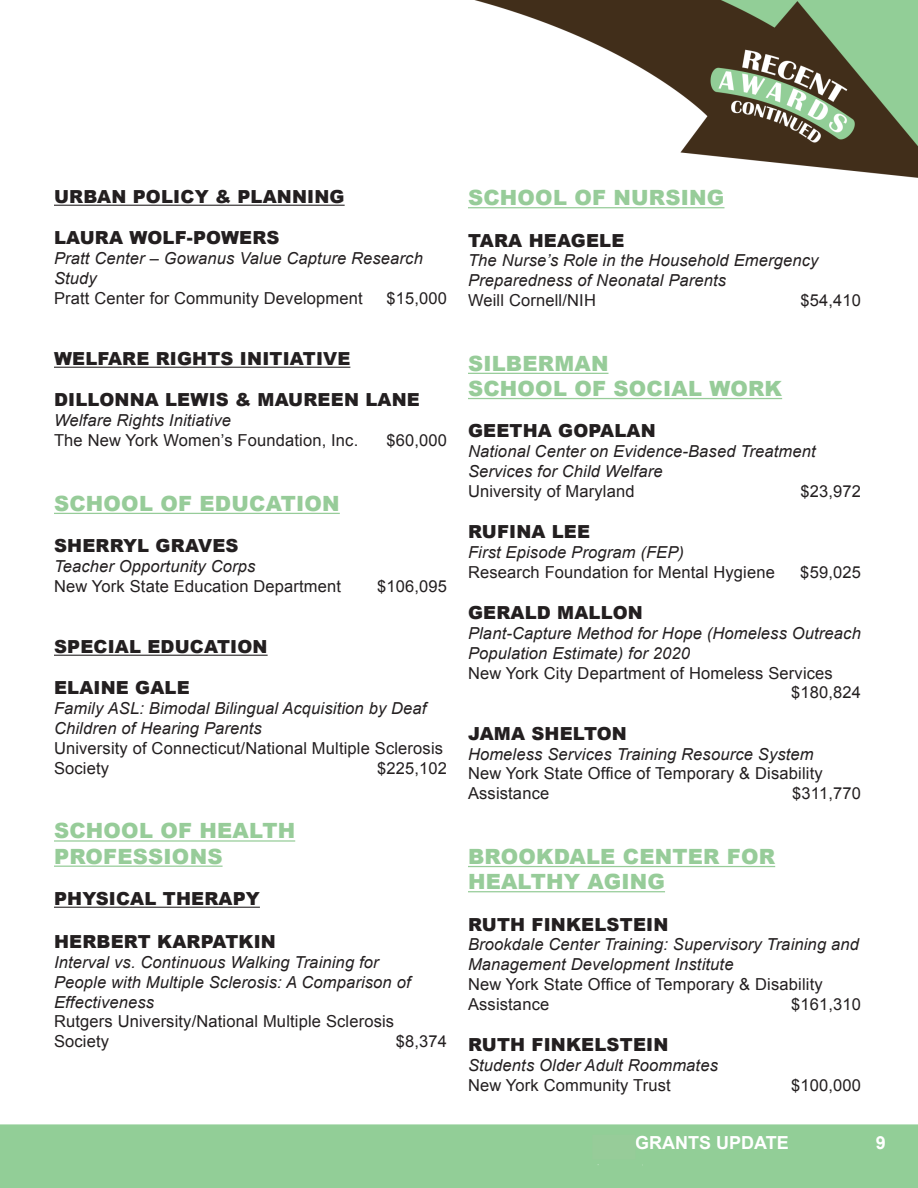
<style>
.page{position:relative;width:918px;height:1188px;background:#fff}
.page>*{position:absolute;margin:0;border:0;box-sizing:border-box;transform-origin:0 0}
.t1{font:900 21px/25.2px "Arial";letter-spacing:.01em;color:#97cc99}
.t2{font:900 18px "Arial";letter-spacing:.01em;color:#231f20}
.t3{font:700 18px "Arial";color:#fff}
.t4{font:italic 16.5px/19.8px "Arial";letter-spacing:.01em;color:#231f20}
.t5{font:16.5px/19.8px "Arial";letter-spacing:.01em;color:#231f20}
</style>
<div class="page">
<img style="left:0;top:0;width:918px;height:1188px">
<div style="left:593px;top:1135px;width:42px;height:24px;background:#97cc99"></div>
<div style="left:592px;top:1135px;width:44px;height:24px;border:2px solid #97cc99"></div>
<hr style="left:54px;top:205px;width:291px;height:1px;background:#231f20">
<hr style="left:54px;top:367px;width:296px;height:1px;background:#231f20">
<hr style="left:54px;top:513px;width:286px;height:1px;background:#97cc99">
<hr style="left:54px;top:655px;width:214px;height:1px;background:#231f20">
<hr style="left:54px;top:840px;width:241px;height:2px;background:#97cc99">
<hr style="left:54px;top:866px;width:169px;height:1px;background:#97cc99">
<hr style="left:54px;top:907px;width:206px;height:1px;background:#231f20">
<hr style="left:468px;top:207px;width:256px;height:1px;background:#97cc99">
<hr style="left:468px;top:373px;width:141px;height:1px;background:#97cc99">
<hr style="left:468px;top:398px;width:314px;height:1px;background:#97cc99">
<hr style="left:468px;top:866px;width:307px;height:1px;background:#97cc99">
<hr style="left:468px;top:891px;width:197px;height:1px;background:#97cc99">
<p class="t2" style="left:54px;top:183px;width:292px">URBAN POLICY &amp; PLANNING</p>
<p class="t2" style="left:54px;top:225px;width:227px">LAURA WOLF-POWERS</p>
<p class="t4" style="left:54px;top:249px;width:370px">Pratt Center – Gowanus Value Capture Research<br>Study</p>
<p class="t5" style="left:54px;top:288px;width:310px">Pratt Center for Community Development</p>
<p class="t5" style="left:386px;top:288px;width:62px">$15,000</p>
<p class="t2" style="left:54px;top:345px;width:298px">WELFARE RIGHTS INITIATIVE</p>
<p class="t2" style="left:54px;top:387px;width:367px">DILLONNA LEWIS &amp; MAUREEN LANE</p>
<p class="t4" style="left:54px;top:411px;width:178px">Welfare Rights Initiative</p>
<p class="t5" style="left:54px;top:430px;width:306px">The New York Women’s Foundation, Inc.</p>
<p class="t5" style="left:386px;top:430px;width:62px">$60,000</p>
<p class="t1" style="left:54px;top:490px;width:287px">SCHOOL OF EDUCATION</p>
<p class="t2" style="left:54px;top:532px;width:186px">SHERRYL GRAVES</p>
<p class="t4" style="left:54px;top:556px;width:203px">Teacher Opportunity Corps</p>
<p class="t5" style="left:54px;top:576px;width:289px">New York State Education Department</p>
<p class="t5" style="left:377px;top:576px;width:71px">$106,095</p>
<p class="t2" style="left:54px;top:633px;width:215px">SPECIAL EDUCATION</p>
<p class="t2" style="left:54px;top:675px;width:137px">ELAINE GALE</p>
<p class="t4" style="left:54px;top:699px;width:374px">Family ASL: Bimodal Bilingual Acquisition by Deaf<br>Children of Hearing Parents</p>
<p class="t5" style="left:54px;top:738px;width:391px">University of Connecticut/National Multiple Sclerosis<br>Society</p>
<p class="t5" style="left:377px;top:758px;width:71px">$225,102</p>
<p class="t1" style="left:54px;top:817px;width:243px">SCHOOL OF HEALTH<br>PROFESSIONS</p>
<p class="t2" style="left:54px;top:885px;width:207px">PHYSICAL THERAPY</p>
<p class="t2" style="left:54px;top:928px;width:223px">HERBERT KARPATKIN</p>
<p class="t4" style="left:54px;top:952px;width:358px">Interval vs. Continuous Walking Training for<br>People with Multiple Sclerosis: A Comparison of<br>Effectiveness</p>
<p class="t5" style="left:54px;top:1012px;width:342px">Rutgers University/National Multiple Sclerosis<br>Society</p>
<p class="t5" style="left:396px;top:1032px;width:53px">$8,374</p>
<p class="t1" style="left:468px;top:184px;width:258px">SCHOOL OF NURSING</p>
<p class="t2" style="left:468px;top:227px;width:158px">TARA HEAGELE</p>
<p class="t4" style="left:468px;top:251px;width:352px">The Nurse’s Role in the Household Emergency<br>Preparedness of Neonatal Parents</p>
<p class="t5" style="left:468px;top:290px;width:129px">Weill Cornell/NIH</p>
<p class="t5" style="left:800px;top:290px;width:62px">$54,410</p>
<p class="t1" style="left:468px;top:350px;width:316px">SILBERMAN<br>SCHOOL OF SOCIAL WORK</p>
<p class="t2" style="left:468px;top:418px;width:189px">GEETHA GOPALAN</p>
<p class="t4" style="left:468px;top:441px;width:349px">National Center on Evidence-Based Treatment<br>Services for Child Welfare</p>
<p class="t5" style="left:468px;top:481px;width:168px">University of Maryland</p>
<p class="t5" style="left:800px;top:481px;width:62px">$23,972</p>
<p class="t2" style="left:468px;top:518px;width:124px">RUFINA LEE</p>
<p class="t4" style="left:468px;top:542px;width:218px">First Episode Program (FEP)</p>
<p class="t5" style="left:468px;top:562px;width:308px">Research Foundation for Mental Hygiene</p>
<p class="t5" style="left:800px;top:562px;width:62px">$59,025</p>
<p class="t2" style="left:468px;top:599px;width:176px">GERALD MALLON</p>
<p class="t4" style="left:468px;top:623px;width:394px">Plant-Capture Method for Hope (Homeless Outreach<br>Population Estimate) for 2020</p>
<p class="t5" style="left:791px;top:663px;width:71px;text-indent:-323px">New York City Department of Homeless Services $180,824</p>
<p class="t2" style="left:468px;top:720px;width:160px">JAMA SHELTON</p>
<p class="t4" style="left:468px;top:744px;width:347px">Homeless Services Training Resource System</p>
<p class="t5" style="left:468px;top:764px;width:356px">New York State Office of Temporary &amp; Disability<br>Assistance</p>
<p class="t5" style="left:792px;top:783px;width:70px">$311,770</p>
<p class="t1" style="left:468px;top:843px;width:309px">BROOKDALE CENTER FOR<br>HEALTHY AGING</p>
<p class="t2" style="left:468px;top:911px;width:202px">RUTH FINKELSTEIN</p>
<p class="t4" style="left:468px;top:935px;width:392px">Brookdale Center Training: Supervisory Training and<br>Management Development Institute</p>
<p class="t5" style="left:468px;top:974px;width:356px">New York State Office of Temporary &amp; Disability<br>Assistance</p>
<p class="t5" style="left:791px;top:994px;width:71px">$161,310</p>
<p class="t2" style="left:468px;top:1031px;width:202px">RUTH FINKELSTEIN</p>
<p class="t4" style="left:468px;top:1055px;width:251px">Students Older Adult Roommates</p>
<p class="t5" style="left:468px;top:1075px;width:204px">New York Community Trust</p>
<p class="t5" style="left:791px;top:1075px;width:71px">$100,000</p>
<p class="t3" style="left:608px;top:1133px;width:182px">1. GRANTS UPDATE</p>
<p class="t3" style="left:876px;top:1133px;width:12px">9</p>
</div>
